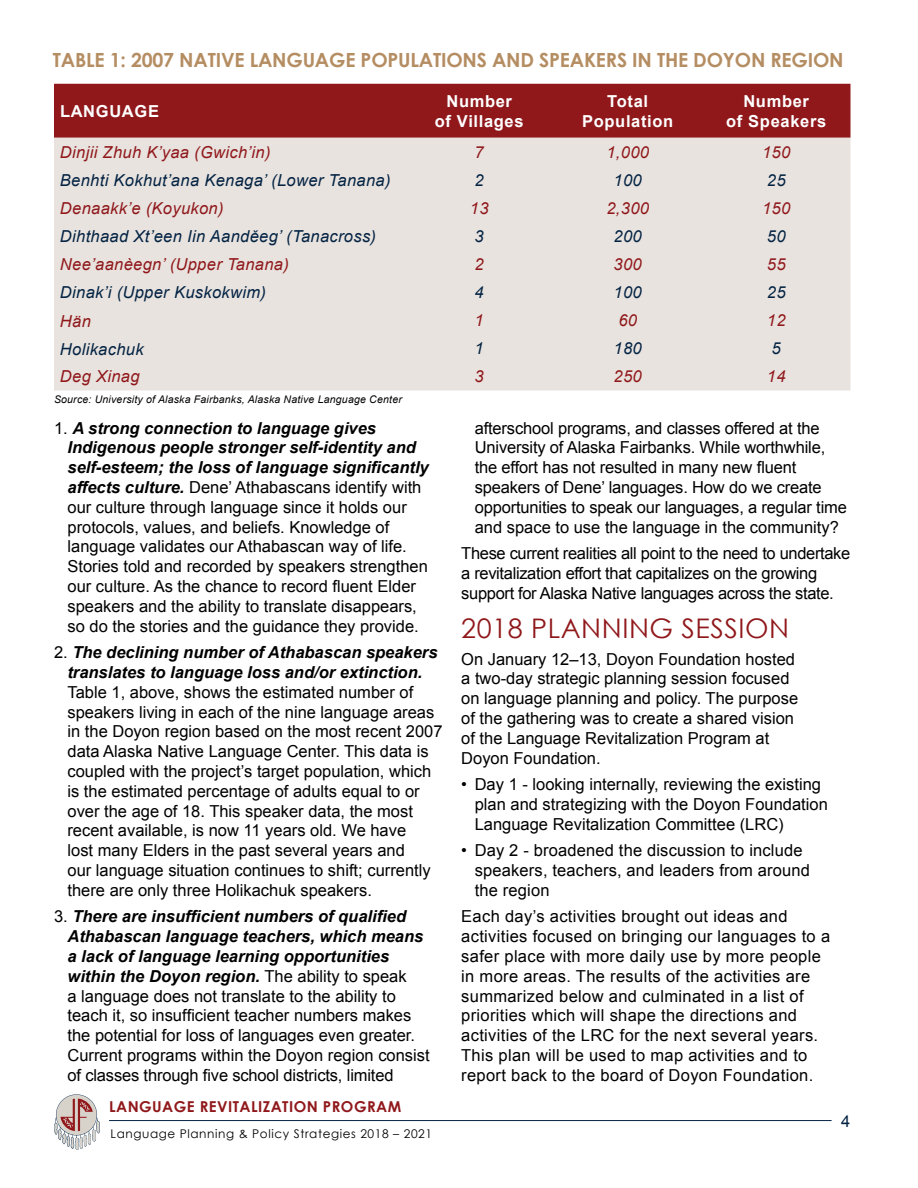
<style>
.page{position:relative;width:918px;height:1188px;background:#fff}
.page>*{position:absolute;margin:0;border:0;box-sizing:border-box;transform-origin:0 0}
.t1{font:27px "Century Gothic";letter-spacing:.02em;color:#90181b}
.t2{font:700 19.5px "Century Gothic";letter-spacing:-.01em;color:#b58d62}
.t3{font:16.5px/19.8px "Arial";color:#000}
.t4{font:16.5px/19.8px "Arial";letter-spacing:.02em;color:#000}
.t5{font:16.5px/19.8px "Arial";letter-spacing:-.02em;color:#000}
.t6{font:italic 16.5px "Arial";letter-spacing:.02em;color:#042343}
.t7{font:italic 16.5px "Arial";letter-spacing:.02em;color:#90181b}
.t8{font:italic 700 16.5px/19.8px "Arial";color:#000;text-align:center}
.t9{font:700 16.5px/19.5px "Arial";letter-spacing:.04em;color:#fff;text-align:center}
.t10{font:16.5px "Arial";color:#042343}
.t11{font:700 15px "Century Gothic";letter-spacing:.03em;color:#90181b}
.t12{font:12px "Century Gothic";letter-spacing:.05em;color:#000}
.t13{font:italic 10.5px "Arial";letter-spacing:.02em;color:#000}
.s1{font-weight:700;font-style:italic}
.s2{font-weight:400;font-style:normal}
</style>
<div class="page">
<svg style="left:54px;top:1094px;width:46px;height:56px"></svg>
<hr style="left:109px;top:1120px;width:723px;height:1px;background:#042343">
<div style="left:54px;top:84px;width:796px;height:54px;background:#90181b"></div>
<div style="left:54px;top:138px;width:796px;height:252px;background:#e8e3df"></div>
<p class="t2" style="left:53px;top:48px;width:792px">TABLE 1: 2007 NATIVE LANGUAGE POPULATIONS AND SPEAKERS IN THE DOYON REGION</p>
<p class="t9" style="left:60px;top:102px;width:101px">LANGUAGE</p>
<p class="t9" style="left:435px;top:92px;width:90px">Number<br>of Villages</p>
<p class="t9" style="left:582px;top:92px;width:93px">Total<br>Population</p>
<p class="t9" style="left:726px;top:92px;width:102px">Number<br>of Speakers</p>
<p class="t7" style="left:60px;top:141px;width:212px">Dinjii Zhuh K’yaa (Gwich’in)</p>
<p class="t7" style="left:475px;top:141px;width:11px">7</p>
<p class="t7" style="left:606px;top:141px;width:44px">1,000</p>
<p class="t7" style="left:762px;top:141px;width:30px">150</p>
<p class="t6" style="left:60px;top:169px;width:332px">Benhti Kokhut’ana Kenaga’ (Lower Tanana)</p>
<p class="t6" style="left:475px;top:169px;width:11px">2</p>
<p class="t6" style="left:614px;top:169px;width:30px">100</p>
<p class="t6" style="left:767px;top:169px;width:20px">25</p>
<p class="t7" style="left:60px;top:198px;width:165px">Denaakk’e (Koyukon)</p>
<p class="t7" style="left:470px;top:198px;width:20px">13</p>
<p class="t7" style="left:606px;top:198px;width:44px">2,300</p>
<p class="t7" style="left:762px;top:198px;width:30px">150</p>
<p class="t6" style="left:60px;top:226px;width:318px">Dihthaad Xt’een Iin Aanděeg’ (Tanacross)</p>
<p class="t6" style="left:475px;top:226px;width:11px">3</p>
<p class="t6" style="left:614px;top:226px;width:30px">200</p>
<p class="t6" style="left:767px;top:226px;width:20px">50</p>
<p class="t7" style="left:60px;top:254px;width:231px">Nee’aanèegn’ (Upper Tanana)</p>
<p class="t7" style="left:475px;top:254px;width:11px">2</p>
<p class="t7" style="left:614px;top:254px;width:30px">300</p>
<p class="t7" style="left:767px;top:254px;width:20px">55</p>
<p class="t6" style="left:60px;top:282px;width:207px">Dinak’i (Upper Kuskokwim)</p>
<p class="t6" style="left:475px;top:282px;width:11px">4</p>
<p class="t6" style="left:614px;top:282px;width:30px">100</p>
<p class="t6" style="left:767px;top:282px;width:20px">25</p>
<p class="t7" style="left:60px;top:311px;width:32px">Hän</p>
<p class="t7" style="left:475px;top:310px;width:11px">1</p>
<p class="t7" style="left:618px;top:310px;width:20px">60</p>
<p class="t7" style="left:767px;top:310px;width:20px">12</p>
<p class="t6" style="left:60px;top:339px;width:85px">Holikachuk</p>
<p class="t6" style="left:475px;top:338px;width:11px">1</p>
<p class="t6" style="left:614px;top:338px;width:30px">180</p>
<p class="t6" style="left:772px;top:338px;width:11px">5</p>
<p class="t7" style="left:60px;top:366px;width:81px">Deg Xinag</p>
<p class="t7" style="left:475px;top:366px;width:11px">3</p>
<p class="t7" style="left:614px;top:366px;width:30px">250</p>
<p class="t7" style="left:767px;top:366px;width:20px">14</p>
<p class="t13" style="left:54px;top:393px;width:349px">Source: University of Alaska Fairbanks, Alaska Native Language Center</p>
<p class="t3" style="left:67px;top:418px;width:363px;text-indent:-13px">1. <span class="s1">A strong connection to language gives Indigenous people stronger self-identity and self-esteem; the loss of language significantly affects culture.</span> Dene’ Athabascans identify with our culture through language since it holds our protocols, values, and beliefs. Knowledge of language validates our Athabascan way of life.<br>Stories told and recorded by speakers strengthen our culture. As the chance to record fluent Elder speakers and the ability to translate disappears, so do the stories and the guidance they provide.</p>
<p class="t8" style="left:54px;top:643px;width:385px"><span class="s2">2.</span> The declining number of Athabascan speakers translates to language loss and/or extinction.</p>
<p class="t3" style="left:67px;top:682px;width:377px">Table 1, above, shows the estimated number of speakers living in each of the nine language areas in the Doyon region based on the most recent 2007 data Alaska Native Language Center. This data is coupled with the project’s target population, which is the estimated percentage of adults equal to or over the age of 18. This speaker data, the most recent available, is now 11 years old. We have<br>lost many Elders in the past several years and<br>our language situation continues to shift; currently there are only three Holikachuk speakers.</p>
<p class="t3" style="left:67px;top:907px;width:364px;text-indent:-13px">3. <span class="s1">There are insufficient numbers of qualified Athabascan language teachers, which means a lack of language learning opportunities within the Doyon region.</span> The ability to speak<br>a language does not translate to the ability to teach it, so insufficient teacher numbers makes the potential for loss of languages even greater.<br>Current programs within the Doyon region consist of classes through five school districts, limited</p>
<p class="t11" style="left:109px;top:1097px;width:294px">LANGUAGE REVITALIZATION PROGRAM</p>
<p class="t12" style="left:111px;top:1126px;width:323px">Language Planning &amp; Policy Strategies 2018 – 2021</p>
<p class="t3" style="left:475px;top:418px;width:374px">afterschool programs, and classes offered at the University of Alaska Fairbanks. While worthwhile, the effort has not resulted in many new fluent speakers of Dene’ languages. How do we create opportunities to speak our languages, a regular time and space to use the language in the community?</p>
<p class="t5" style="left:461px;top:544px;width:391px">These current realities all point to the need to undertake a revitalization effort that capitalizes on the growing support for Alaska Native languages across the state.</p>
<h1 class="t1" style="left:461px;top:612px;width:329px">2018 PLANNING SESSION</h1>
<p class="t3" style="left:461px;top:649px;width:338px">On January 12–13, Doyon Foundation hosted a two-day strategic planning session focused on language planning and policy. The purpose of the gathering was to create a shared vision of the Language Revitalization Program at Doyon Foundation.</p>
<p class="t3" style="left:475px;top:775px;width:355px;text-indent:-13px">• Day 1 - looking internally, reviewing the existing plan and strategizing with the Doyon Foundation<br>Language Revitalization Committee (LRC)</p>
<p class="t3" style="left:475px;top:841px;width:337px;text-indent:-13px">• Day 2 - broadened the discussion to include speakers, teachers, and leaders from around the region</p>
<p class="t4" style="left:461px;top:907px;width:370px">Each day’s activities brought out ideas and activities focused on bringing our languages to a safer place with more daily use by more people in more areas. The results of the activities are summarized below and culminated in a list of priorities which will shape the directions and activities of the LRC for the next several years.<br>This plan will be used to map activities and to report back to the board of Doyon Foundation.</p>
<p class="t10" style="left:841px;top:1110px;width:11px">4</p>
</div>
